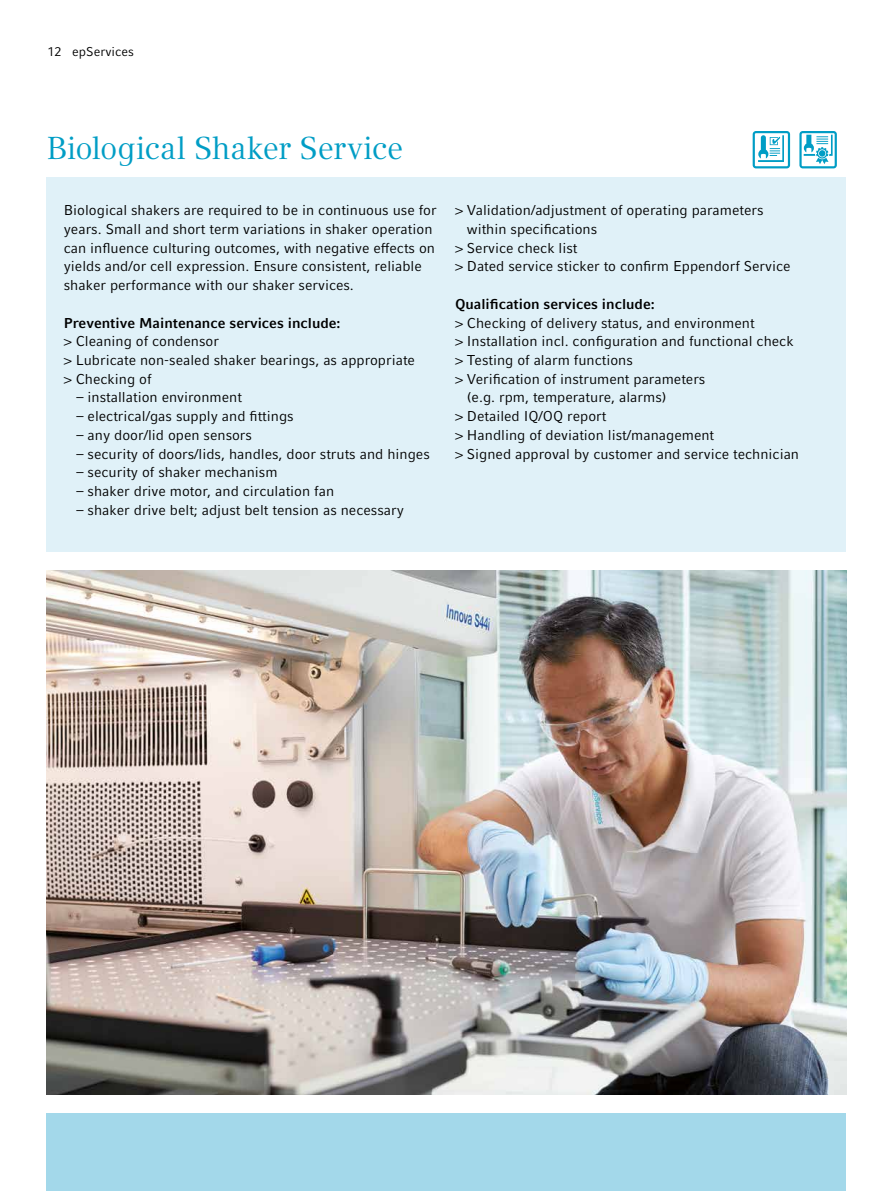
<style>
.page{position:relative;width:893px;height:1191px;background:#fff}
.page>*{position:absolute;margin:0;border:0;box-sizing:border-box;transform-origin:0 0}
.t1{font:31.5px "Compatil Textfor Eppendorf";letter-spacing:-.01em;color:#009dc5}
.t2{font:14.25px/18.8px "Compatil Factfor Eppendorf";color:#000}
.t3{font:700 14.25px "Compatil Factfor Eppendorf";color:#000}
.t4{font:12.75px "Compatil Factfor Eppendorf";color:#000}
.s1{font-weight:700}
.s2{font-family:"Compatil Text LT Com"}
</style>
<div class="page">
<div style="left:47px;top:178px;width:799px;height:374px;background:#e0f1f8"></div>
<img style="left:47px;top:571px;width:799px;height:523px">
<div style="left:47px;top:1113px;width:799px;height:78px;background:#a3d8ea"></div>
<svg style="left:799px;top:131px;width:38px;height:37px"></svg>
<svg style="left:753px;top:131px;width:37px;height:37px"></svg>
<p class="t4" style="left:47px;top:44px;width:88px">12 epServices</p>
<h1 class="t1" style="left:47px;top:130px;width:358px">Biological Shaker Service</h1>
<p class="t2" style="left:64px;top:201px;width:374px">Biological shakers are required to be in continuous use for years. Small and short term variations in shaker operation can influence culturing outcomes, with negative effects on yields and/or cell expression. Ensure consistent, reliable shaker performance with our shaker services.</p>
<p class="t2" style="left:64px;top:313px;width:353px"><span class="s1">Preventive Maintenance services include:<br></span><span class="s2">&gt;</span> Cleaning of condensor<br><span class="s2">&gt;</span> Lubricate non-sealed shaker bearings, as appropriate <span class="s2">&gt;</span> Checking of</p>
<p class="t2" style="left:77px;top:388px;width:167px">– installation environment</p>
<p class="t2" style="left:77px;top:407px;width:219px">– electrical/gas supply and fittings</p>
<p class="t2" style="left:77px;top:425px;width:177px">– any door/lid open sensors</p>
<p class="t2" style="left:77px;top:444px;width:355px">– security of doors/lids, handles, door struts and hinges</p>
<p class="t2" style="left:77px;top:463px;width:203px">– security of shaker mechanism</p>
<p class="t2" style="left:77px;top:482px;width:259px">– shaker drive motor, and circulation fan</p>
<p class="t2" style="left:77px;top:500px;width:329px">– shaker drive belt; adjust belt tension as necessary</p>
<p class="t2" style="left:455px;top:201px;width:310px"><span class="s2">&gt;</span> Validation/adjustment of operating parameters</p>
<p class="t2" style="left:467px;top:220px;width:132px">within specifications</p>
<p class="t2" style="left:455px;top:238px;width:124px"><span class="s2">&gt;</span> Service check list</p>
<p class="t2" style="left:455px;top:257px;width:337px"><span class="s2">&gt;</span> Dated service sticker to confirm Eppendorf Service</p>
<p class="t3" style="left:455px;top:295px;width:201px">Qualification services include:</p>
<p class="t2" style="left:455px;top:313px;width:301px"><span class="s2">&gt;</span> Checking of delivery status, and environment</p>
<p class="t2" style="left:455px;top:332px;width:340px"><span class="s2">&gt;</span> Installation incl. configuration and functional check</p>
<p class="t2" style="left:455px;top:351px;width:179px"><span class="s2">&gt;</span> Testing of alarm functions</p>
<p class="t2" style="left:455px;top:369px;width:252px"><span class="s2">&gt;</span> Verification of instrument parameters</p>
<p class="t2" style="left:467px;top:388px;width:201px">(e.g. rpm, temperature, alarms)</p>
<p class="t2" style="left:455px;top:407px;width:153px"><span class="s2">&gt;</span> Detailed IQ/OQ report</p>
<p class="t2" style="left:455px;top:425px;width:261px"><span class="s2">&gt;</span> Handling of deviation list/management</p>
<p class="t2" style="left:455px;top:444px;width:346px"><span class="s2">&gt;</span> Signed approval by customer and service technician</p>
</div>
